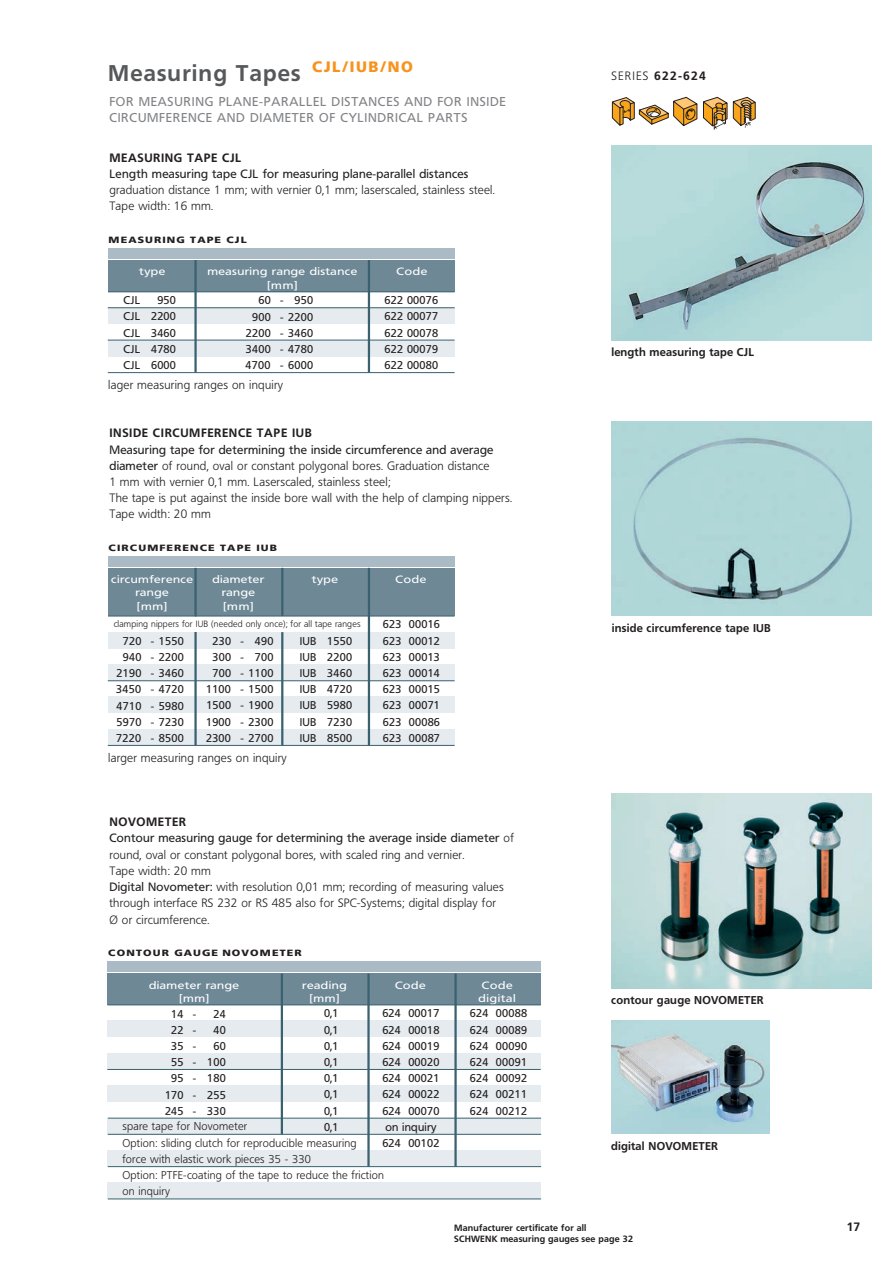
<style>
.page{position:relative;width:893px;height:1263px;background:#fff}
.page>*{position:absolute;margin:0;border:0;box-sizing:border-box;transform-origin:0 0}
.t1{font:700 22.5px "Frutiger BQ";letter-spacing:.05em;color:#57585a}
.t2{font:900 15px "Frutiger BQ";letter-spacing:.1em;color:#f7931d}
.t3{font:12.75px/15.3px "Frutiger BQ";letter-spacing:.05em;color:#808285}
.t4{font:300 12px/16.2px "Frutiger BQ";letter-spacing:.02em;color:#231f20}
.t5{font:700 12px "Frutiger BQ";letter-spacing:.05em;color:#231f20}
.t6{font:12px "Frutiger BQ";letter-spacing:.02em;color:#231f20}
.t7{font:11.25px/16.2px "Frutiger BQ";letter-spacing:.02em;color:#231f20;text-align:justify}
.t8{font:300 11.25px/16.2px "Frutiger BQ";letter-spacing:.02em;color:#231f20}
.t9{font:700 11.25px "Frutiger BQ";letter-spacing:.02em;color:#231f20}
.t10{font:10.5px/13.5px "Frutiger BQ";letter-spacing:.03em;color:#fff;text-align:center;scale:1.2 1}
.t11{font:10.5px/13.5px "Frutiger BQ";letter-spacing:.05em;color:#fff;text-align:center;scale:1.2 1}
.t12{font:700 9px/10.8px "Frutiger BQ";letter-spacing:.02em;color:#231f20}
.t13{font:900 9px "Frutiger BQ";letter-spacing:.1em;color:#231f20;scale:1.2 1}
.t14{font:300 9px "Frutiger BQ";letter-spacing:.02em;color:#231f20}
.s1{font-weight:400}
.s2{font-weight:700}
.s3{font-weight:300}
</style>
<div class="page">
<svg style="left:703px;top:97px;width:24px;height:33px"></svg>
<svg style="left:612px;top:97px;width:85px;height:29px"></svg>
<svg style="left:733px;top:97px;width:22px;height:31px"></svg>
<img style="left:612px;top:146px;width:260px;height:194px">
<div style="left:108px;top:260px;width:347px;height:32px;background:#6e8896"></div>
<div style="left:108px;top:248px;width:347px;height:11px;background:#abbbc5"></div>
<div style="left:108px;top:340px;width:347px;height:16px;background:#e5ebee"></div>
<hr style="left:108px;top:372px;width:347px;height:1px;background:#3a6170">
<div style="left:108px;top:308px;width:347px;height:16px;background:#e5ebee"></div>
<hr style="left:108px;top:291px;width:347px;height:1px;background:#3a6170">
<hr style="left:194px;top:260px;width:3px;height:112px;background:#3a6170">
<hr style="left:368px;top:260px;width:2px;height:113px;background:#3a6170">
<hr style="left:108px;top:340px;width:347px;height:1px;background:#3a6170">
<hr style="left:108px;top:307px;width:347px;height:1px;background:#3a6170">
<div style="left:108px;top:1182px;width:433px;height:17px;background:#e5ebee"></div>
<hr style="left:108px;top:1198px;width:433px;height:1px;background:#3a6170">
<div style="left:108px;top:1150px;width:433px;height:17px;background:#e5ebee"></div>
<div style="left:108px;top:568px;width:347px;height:48px;background:#6e8896"></div>
<div style="left:108px;top:556px;width:347px;height:10px;background:#abbbc5"></div>
<img style="left:612px;top:421px;width:260px;height:195px">
<div style="left:108px;top:664px;width:347px;height:17px;background:#e5ebee"></div>
<hr style="left:108px;top:680px;width:347px;height:1px;background:#3a6170">
<div style="left:108px;top:632px;width:347px;height:16px;background:#e5ebee"></div>
<hr style="left:108px;top:616px;width:347px;height:1px;background:#3a6170">
<div style="left:108px;top:697px;width:347px;height:16px;background:#e5ebee"></div>
<div style="left:108px;top:729px;width:347px;height:16px;background:#e5ebee"></div>
<hr style="left:194px;top:632px;width:3px;height:114px;background:#3a6170">
<hr style="left:281px;top:632px;width:2px;height:113px;background:#3a6170">
<hr style="left:368px;top:568px;width:2px;height:178px;background:#3a6170">
<hr style="left:194px;top:568px;width:3px;height:48px;background:#3a6170">
<hr style="left:281px;top:568px;width:2px;height:48px;background:#3a6170">
<hr style="left:108px;top:1166px;width:433px;height:1px;background:#3a6170">
<img style="left:612px;top:794px;width:260px;height:194px">
<img style="left:612px;top:1020px;width:157px;height:114px">
<div style="left:108px;top:973px;width:433px;height:32px;background:#6e8896"></div>
<div style="left:108px;top:962px;width:433px;height:10px;background:#abbbc5"></div>
<div style="left:108px;top:1053px;width:433px;height:16px;background:#e5ebee"></div>
<hr style="left:107px;top:1069px;width:434px;height:1px;background:#3a6170">
<div style="left:108px;top:1021px;width:433px;height:16px;background:#e5ebee"></div>
<hr style="left:108px;top:1004px;width:433px;height:1px;background:#3a6170">
<div style="left:108px;top:1086px;width:433px;height:16px;background:#e5ebee"></div>
<div style="left:108px;top:1118px;width:433px;height:16px;background:#e5ebee"></div>
<hr style="left:281px;top:973px;width:2px;height:161px;background:#3a6170">
<hr style="left:367px;top:973px;width:3px;height:194px;background:#3a6170">
<hr style="left:454px;top:973px;width:3px;height:194px;background:#3a6170">
<hr style="left:108px;top:745px;width:347px;height:1px;background:#3a6170">
<hr style="left:108px;top:1134px;width:433px;height:1px;background:#3a6170">
<hr style="left:108px;top:1118px;width:433px;height:1px;background:#3a6170">
<p class="t2" style="left:312px;top:58px;width:102px">CJL/IUB/NO</p>
<h1 class="t1" style="left:108px;top:59px;width:194px">Measuring Tapes</h1>
<p class="t3" style="left:109px;top:94px;width:398px">FOR MEASURING PLANE-PARALLEL DISTANCES AND FOR INSIDE<br>CIRCUMFERENCE AND DIAMETER OF CYLINDRICAL PARTS</p>
<p class="t5" style="left:109px;top:150px;width:133px">MEASURING TAPE CJL</p>
<p class="t6" style="left:109px;top:167px;width:361px">Length measuring tape CJL for measuring plane-parallel distances</p>
<p class="t4" style="left:109px;top:182px;width:387px">graduation distance 1 mm; with vernier 0,1 mm; laserscaled, stainless steel.<br>Tape width: 16 mm.</p>
<p class="t13" style="left:109px;top:234px;width:117px">MEASURING TAPE CJL</p>
<p class="t10" style="left:139px;top:265px;width:23px">type</p>
<p class="t10" style="left:207px;top:265px;width:126px">measuring range distance</p>
<p class="t10" style="left:397px;top:265px;width:27px">Code</p>
<p class="t10" style="left:267px;top:278px;width:27px">[mm]</p>
<p class="t7" style="left:124px;top:292px;width:54px;text-indent:34px">950<br>CJL 2200<br>CJL 3460<br>CJL 4780<br>CJL 6000</p>
<p class="t7" style="left:246px;top:292px;width:69px;text-align:right">60 - 950<br>900 - 2200<br>2200 - 3460<br>3400 - 4780<br>4700 - 6000</p>
<p class="t7" style="left:385px;top:292px;width:55px">622 00076<br>622 00077<br>622 00078<br>622 00079<br>622 00080</p>
<p class="t4" style="left:108px;top:377px;width:176px">lager measuring ranges on inquiry</p>
<p class="t7" style="left:124px;top:292px;width:18px">CJL</p>
<p class="t5" style="left:109px;top:426px;width:204px">INSIDE CIRCUMFERENCE TAPE IUB</p>
<p class="t4" style="left:109px;top:441px;width:404px"><span class="s1">Measuring tape for determining the inside circumference and average diameter</span> of round, oval or constant polygonal bores. Graduation distance<br>1 mm with vernier 0,1 mm. Laserscaled, stainless steel;<br>The tape is put against the inside bore wall with the help of clamping nippers.<br>Tape width: 20 mm</p>
<p class="t13" style="left:109px;top:542px;width:142px">CIRCUMFERENCE TAPE IUB</p>
<p class="t10" style="left:212px;top:573px;width:45px">diameter range [mm]</p>
<p class="t10" style="left:111px;top:573px;width:70px">circumference</p>
<p class="t10" style="left:312px;top:573px;width:23px">type</p>
<p class="t10" style="left:395px;top:573px;width:27px">Code</p>
<p class="t10" style="left:135px;top:586px;width:29px;text-align:left">range [mm]</p>
<p class="t14" style="left:114px;top:619px;width:248px">clamping nippers for IUB (needed only once); for all tape ranges</p>
<p class="t7" style="left:300px;top:633px;width:54px">IUB 1550<br>IUB 2200<br>IUB 3460<br>IUB 4720<br>IUB 5980<br>IUB 7230<br>IUB 8500</p>
<p class="t7" style="left:116px;top:633px;width:69px;text-align:center">720 - 1550<br>940 - 2200<br>2190 - 3460<br>3450 - 4720<br>4710 - 5980<br>5970 - 7230<br>7220 - 8500</p>
<p class="t7" style="left:206px;top:633px;width:69px;text-align:center">230 - 490<br>300 - 700<br>700 - 1100<br>1100 - 1500<br>1500 - 1900<br>1900 - 2300<br>2300 - 2700</p>
<p class="t4" style="left:108px;top:750px;width:180px">larger measuring ranges on inquiry</p>
<p class="t7" style="left:383px;top:616px;width:59px">623 00016<br>623 00012<br>623 00013<br>623 00014<br>623 00015<br>623 00071<br>623 00086<br>623 00087</p>
<p class="t4" style="left:109px;top:814px;width:406px"><span class="s2">NOVOMETER<br></span><span class="s1">Contour measuring gauge for determining the average inside diameter</span> of round, oval or constant polygonal bores, with scaled ring and vernier.<br>Tape width: 20 mm<br><span class="s1">Digital Novometer:</span> with resolution 0,01 mm; recording of measuring values through interface RS 232 or RS 485 also for SPC-Systems; digital display for<br>Ø or circumference.</p>
<p class="t13" style="left:108px;top:948px;width:163px">CONTOUR GAUGE NOVOMETER</p>
<p class="t10" style="left:149px;top:978px;width:76px">diameter range [mm]</p>
<p class="t11" style="left:478px;top:978px;width:33px">Code digital</p>
<p class="t7" style="left:324px;top:1005px;width:16px">0,1<br>0,1<br>0,1<br>0,1<br>0,1<br>0,1<br>0,1<br>0,1</p>
<p class="t10" style="left:302px;top:978px;width:39px">reading</p>
<p class="t10" style="left:395px;top:978px;width:27px">Code</p>
<p class="t10" style="left:309px;top:992px;width:27px">[mm]</p>
<p class="t7" style="left:470px;top:1005px;width:59px">624 00088<br>624 00089<br>624 00090<br>624 00091<br>624 00092<br>624 00211<br>624 00212</p>
<p class="t7" style="left:382px;top:1005px;width:59px;text-align:left">624 00017<br>624 00018<br>624 00019<br>624 00020<br>624 00021<br>624 00022<br>624 00070 on inquiry<br>624 00102</p>
<p class="t7" style="left:171px;top:1006px;width:27px">14 -</p>
<p class="t7" style="left:213px;top:1006px;width:14px">24</p>
<p class="t7" style="left:171px;top:1022px;width:27px">22 -</p>
<p class="t7" style="left:213px;top:1022px;width:14px">40</p>
<p class="t7" style="left:171px;top:1038px;width:27px">35 -</p>
<p class="t7" style="left:165px;top:1038px;width:62px;text-align:right">60<br>55 - 100<br>95 - 180<br>170 - 255<br>245 - 330</p>
<p class="t8" style="left:122px;top:1118px;width:263px">spare tape for Novometer<br>Option: sliding clutch for reproducible measuring<br>force with elastic work pieces 35 - 330<br>Option: PTFE-coating of the tape to reduce the friction on inquiry</p>
<p class="t5" style="left:611px;top:69px;width:96px"><span class="s3">SERIES</span> 622-624</p>
<p class="t9" style="left:611px;top:346px;width:144px">length measuring tape CJL</p>
<p class="t9" style="left:612px;top:621px;width:161px">inside circumference tape IUB</p>
<p class="t9" style="left:611px;top:994px;width:154px">contour gauge NOVOMETER</p>
<p class="t9" style="left:611px;top:1139px;width:108px">digital NOVOMETER</p>
<p class="t12" style="left:454px;top:1223px;width:180px">Manufacturer certificate for all<br>SCHWENK measuring gauges see page 32</p>
<p class="t5" style="left:847px;top:1220px;width:15px">17</p>
</div>
